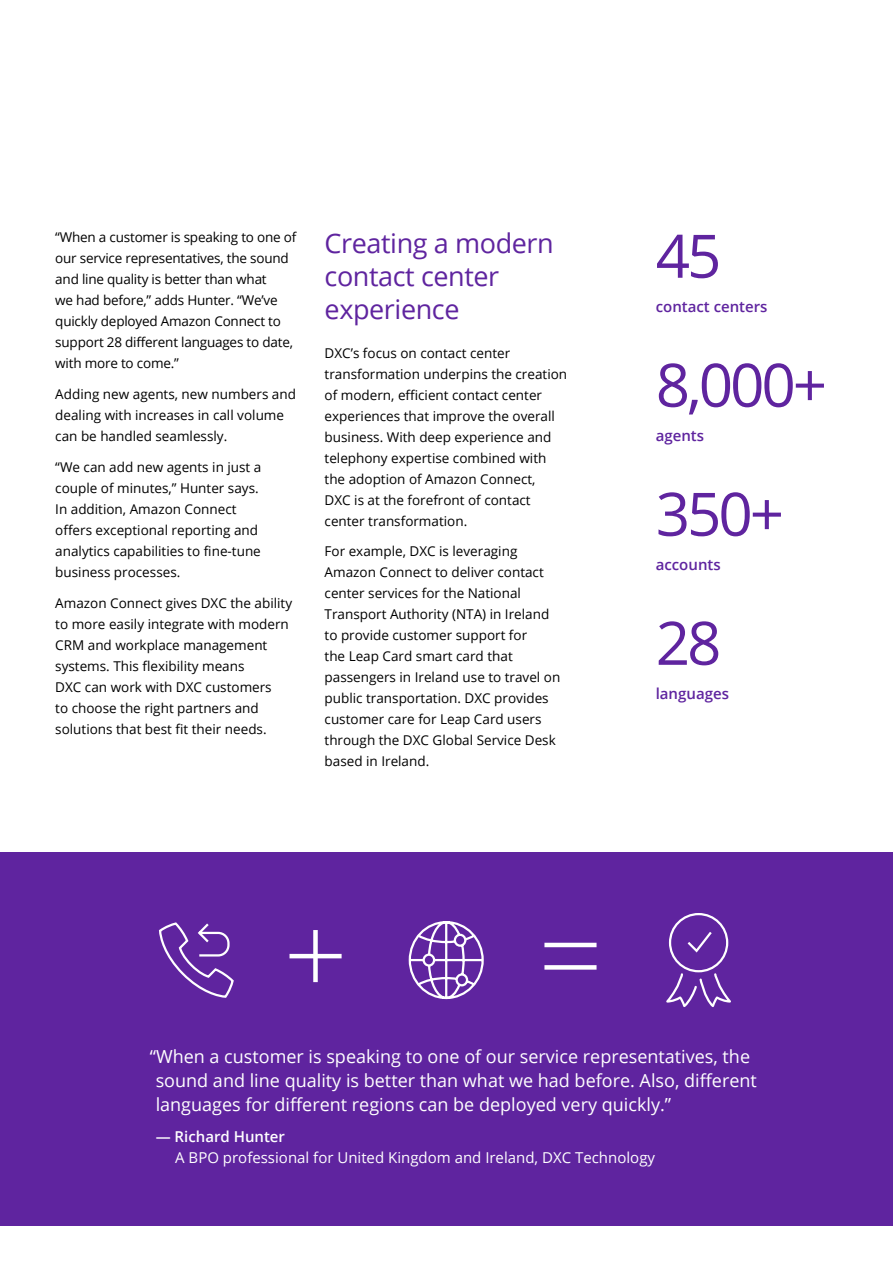
<style>
.page{position:relative;width:893px;height:1263px;background:#fff}
.page>*{position:absolute;margin:0;border:0;box-sizing:border-box;transform-origin:0 0}
.t1{font:300 112.5px "Open Sans";color:#fff}
.t2{font:60px "Open Sans";letter-spacing:-.05em;color:#5f249f}
.t3{font:27px/33px "Open Sans";letter-spacing:-.015em;color:#5f249f}
.t4{font:18px/24px "Open Sans";color:#fff}
.t5{font:15px "Open Sans";color:#fff}
.t6{font:600 15px "Open Sans";color:#5f249f}
.t7{font:600 15px "Open Sans";color:#fff}
.t8{font:13.5px/21px "Open Sans";color:#000}
</style>
<div class="page">
<div style="left:0;top:852px;width:893px;height:373px;background:#5f249f"></div>
<svg style="left:666px;top:913px;width:65px;height:94px"></svg>
<svg style="left:159px;top:922px;width:75px;height:76px"></svg>
<svg style="left:408px;top:921px;width:76px;height:79px"></svg>
<p class="t8" style="left:55px;top:226px;width:243px">“When a customer is speaking to one of our service representatives, the sound and line quality is better than what<br>we had before,” adds Hunter. “We’ve quickly deployed Amazon Connect to support 28 different languages to date, with more to come.”</p>
<p class="t8" style="left:55px;top:383px;width:242px">Adding new agents, new numbers and dealing with increases in call volume can be handled seamlessly.</p>
<p class="t8" style="left:55px;top:456px;width:208px">“We can add new agents in just a couple of minutes,” Hunter says.<br>In addition, Amazon Connect offers exceptional reporting and analytics capabilities to fine-tune business processes.</p>
<p class="t8" style="left:55px;top:592px;width:238px">Amazon Connect gives DXC the ability to more easily integrate with modern CRM and workplace management systems. This flexibility means<br>DXC can work with DXC customers<br>to choose the right partners and solutions that best fit their needs.</p>
<h3 class="t3" style="left:325px;top:225px;width:231px">Creating a modern contact center experience</h3>
<p class="t8" style="left:325px;top:342px;width:244px">DXC’s focus on contact center transformation underpins the creation of modern, efficient contact center experiences that improve the overall business. With deep experience and telephony expertise combined with the adoption of Amazon Connect,<br>DXC is at the forefront of contact center transformation.</p>
<p class="t8" style="left:325px;top:541px;width:237px">For example, DXC is leveraging<br>Amazon Connect to deliver contact center services for the National<br>Transport Authority (NTA) in Ireland to provide customer support for<br>the Leap Card smart card that passengers in Ireland use to travel on public transportation. DXC provides customer care for Leap Card users through the DXC Global Service Desk based in Ireland.</p>
<h2 class="t2" style="left:656px;top:215px;width:67px">45</h2>
<p class="t6" style="left:656px;top:296px;width:113px">contact centers</p>
<h2 class="t2" style="left:656px;top:344px;width:173px">8,000+</h2>
<p class="t6" style="left:656px;top:425px;width:50px">agents</p>
<h2 class="t2" style="left:656px;top:473px;width:130px">350+</h2>
<p class="t6" style="left:656px;top:554px;width:66px">accounts</p>
<h2 class="t2" style="left:656px;top:602px;width:67px">28</h2>
<p class="t6" style="left:656px;top:683px;width:75px">languages</p>
<h1 class="t1" style="left:283px;top:878px;width:66px">+</h1>
<h1 class="t1" style="left:538px;top:878px;width:66px">=</h1>
<h3 class="t4" style="left:156px;top:1044px;width:603px;text-indent:-6px">“When a customer is speaking to one of our service representatives, the sound and line quality is better than what we had before. Also, different languages for different regions can be deployed very quickly.”</h3>
<p class="t7" style="left:156px;top:1126px;width:131px">— Richard Hunter</p>
<p class="t5" style="left:175px;top:1147px;width:481px">A BPO professional for United Kingdom and Ireland, DXC Technology</p>
</div>
